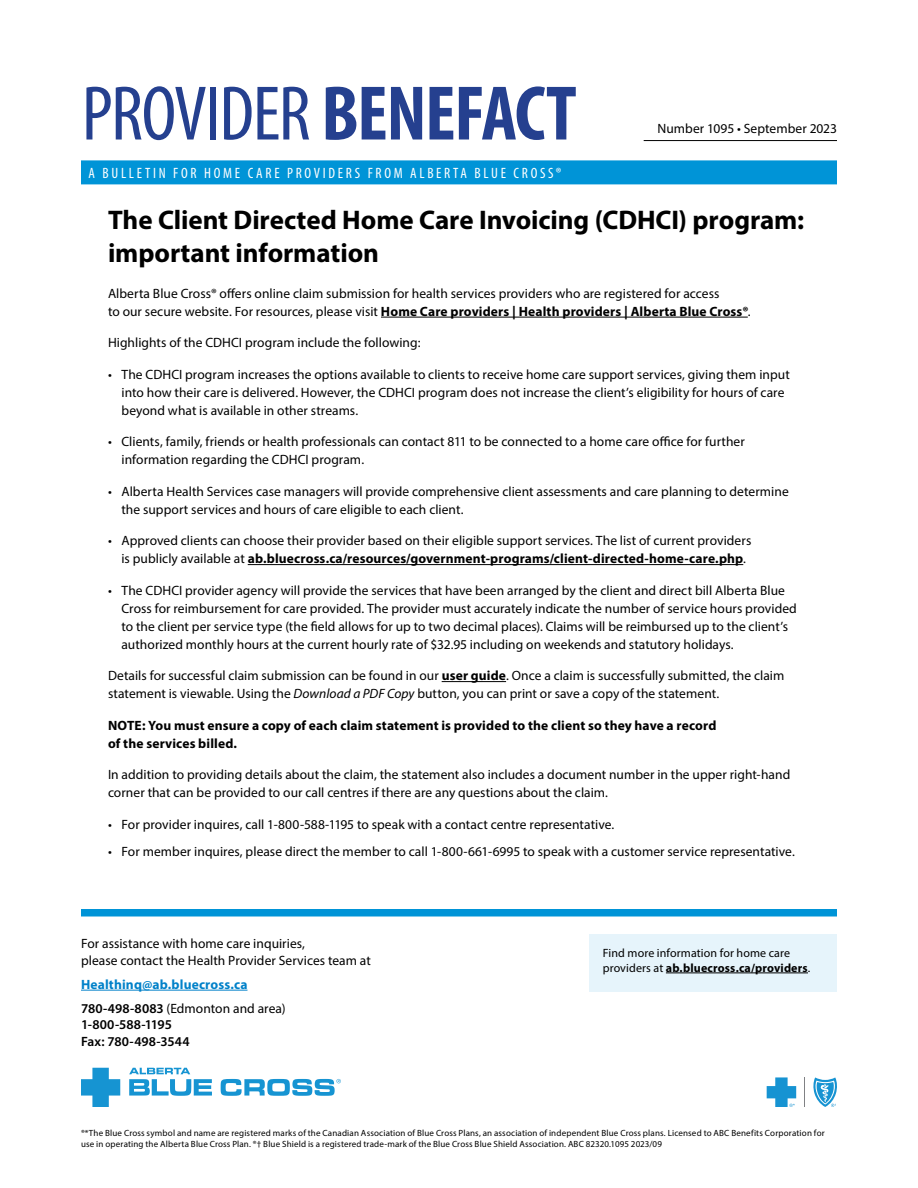
<style>
.page{position:relative;width:918px;height:1188px;background:#fff}
.page>*{position:absolute;margin:0;border:0;box-sizing:border-box;transform-origin:0 0}
.t1{font:condensed 78px "Myriad Pro";letter-spacing:-.02em;color:#25408f}
.t2{font:700 27px/33px "Myriad Pro";letter-spacing:-.005em;color:#000}
.t3{font:condensed 15px "Myriad Pro";letter-spacing:.18em;color:#fff}
.t4{font:13.5px/18px "Myriad Pro";letter-spacing:.005em;color:#000}
.t5{font:700 13.5px/18px "Myriad Pro";letter-spacing:.01em;color:#000}
.t6{font:700 13.5px/24px "Myriad Pro";letter-spacing:.01em;color:#0081c9}
.t7{font:600 13.5px/16.5px "Myriad Pro";letter-spacing:.005em;color:#000}
.t8{font:12px/15px "Myriad Pro";letter-spacing:.01em;color:#000}
.t9{font:9px/10.8px "Myriad Pro";letter-spacing:.015em;color:#000}
.s1{font-weight:700}
.s2{font-style:italic}
.s3{font-weight:600;color:#000}
.s4{font-weight:400;color:#000}
</style>
<div class="page">
<div style="left:81px;top:160px;width:756px;height:24px;background:#0094d7"></div>
<div style="left:590px;top:935px;width:247px;height:57px;background:#e6f4fb"></div>
<hr style="left:666px;top:973px;width:142px;height:1px;background:#000">
<div style="left:81px;top:909px;width:756px;height:7px;background:#0094d7"></div>
<hr style="left:81px;top:990px;width:167px;height:1px;background:#0081c9">
<svg style="left:813px;top:1077px;width:24px;height:30px"></svg>
<hr style="left:804px;top:1077px;width:1px;height:30px;background:#808184">
<svg style="left:767px;top:1077px;width:29px;height:30px"></svg>
<svg style="left:129px;top:1068px;width:83px;height:28px"></svg>
<svg style="left:221px;top:1079px;width:120px;height:17px"></svg>
<svg style="left:81px;top:1068px;width:39px;height:39px"></svg>
<hr style="left:644px;top:140px;width:193px;height:1px;background:#000">
<hr style="left:381px;top:317px;width:367px;height:1px;background:#000">
<hr style="left:248px;top:564px;width:495px;height:1px;background:#000">
<hr style="left:442px;top:681px;width:64px;height:1px;background:#000">
<h1 class="t1" style="left:82px;top:67px;width:496px">PROVIDER <span class="s1">BENEFACT</span></h1>
<p class="t3" style="left:89px;top:164px;width:474px">A BULLETIN FOR HOME CARE PROVIDERS FROM ALBERTA BLUE CROSS®</p>
<p class="t4" style="left:657px;top:120px;width:181px">Number 1095 • September 2023</p>
<h2 class="t2" style="left:108px;top:202px;width:698px">The Client Directed Home Care Invoicing (CDHCI) program: important information</h2>
<p class="t4" style="left:108px;top:284px;width:644px">Alberta Blue Cross® offers online claim submission for health services providers who are registered for access<br>to our secure website. For resources, please visit <span class="s1">Home Care providers | Health providers | Alberta Blue Cross®</span>.</p>
<p class="t4" style="left:108px;top:334px;width:314px">Highlights of the CDHCI program include the following:</p>
<p class="t4" style="left:122px;top:365px;width:670px;text-indent:-14px">• The CDHCI program increases the options available to clients to receive home care support services, giving them input into how their care is delivered. However, the CDHCI program does not increase the client’s eligibility for hours of care beyond what is available in other streams.</p>
<p class="t4" style="left:122px;top:432px;width:625px;text-indent:-14px">• Clients, family, friends or health professionals can contact 811 to be connected to a home care office for further information regarding the CDHCI program.</p>
<p class="t4" style="left:122px;top:482px;width:669px;text-indent:-14px">• Alberta Health Services case managers will provide comprehensive client assessments and care planning to determine the support services and hours of care eligible to each client.</p>
<p class="t4" style="left:122px;top:531px;width:631px;text-indent:-14px">• Approved clients can choose their provider based on their eligible support services. The list of current providers is publicly available at <span class="s1">ab.bluecross.ca/resources/government-programs/client-directed-home-care.php</span>.</p>
<p class="t4" style="left:122px;top:581px;width:677px;text-indent:-14px">• The CDHCI provider agency will provide the services that have been arranged by the client and direct bill Alberta Blue Cross for reimbursement for care provided. The provider must accurately indicate the number of service hours provided to the client per service type (the field allows for up to two decimal places). Claims will be reimbursed up to the client’s authorized monthly hours at the current hourly rate of $32.95 including on weekends and statutory holidays.</p>
<p class="t4" style="left:108px;top:666px;width:678px">Details for successful claim submission can be found in our <span class="s1">user guide</span>. Once a claim is successfully submitted, the claim statement is viewable. Using the <span class="s2">Download a PDF Copy</span> button, you can print or save a copy of the statement.</p>
<p class="t5" style="left:108px;top:716px;width:610px">NOTE: You must ensure a copy of each claim statement is provided to the client so they have a record of the services billed.</p>
<p class="t4" style="left:108px;top:765px;width:684px">In addition to providing details about the claim, the statement also includes a document number in the upper right-hand corner that can be provided to our call centres if there are any questions about the claim.</p>
<p class="t4" style="left:108px;top:815px;width:508px">• For provider inquires, call 1-800-588-1195 to speak with a contact centre representative.</p>
<p class="t4" style="left:108px;top:842px;width:688px">• For member inquires, please direct the member to call 1-800-661-6995 to speak with a customer service representative.</p>
<p class="t4" style="left:81px;top:935px;width:291px;line-height:16.5px">For assistance with home care inquiries,<br>please contact the Health Provider Services team at</p>
<p class="t6" style="left:81px;top:972px;width:206px">Healthinq@ab.bluecross.ca<br><span class="s3">780-498-8083</span> <span class="s4">(Edmonton and area)</span></p>
<p class="t7" style="left:81px;top:1016px;width:110px">1-800-588-1195<br>Fax: 780-498-3544</p>
<p class="t8" style="left:603px;top:945px;width:209px">Find more information for home care providers at <span class="s1">ab.bluecross.ca/providers</span>.</p>
<p class="t9" style="left:81px;top:1128px;width:745px">®*The Blue Cross symbol and name are registered marks of the Canadian Association of Blue Cross Plans, an association of independent Blue Cross plans. Licensed to ABC Benefits Corporation for use in operating the Alberta Blue Cross Plan. ®† Blue Shield is a registered trade-mark of the Blue Cross Blue Shield Association. ABC 82320.1095 2023/09</p>
</div>
